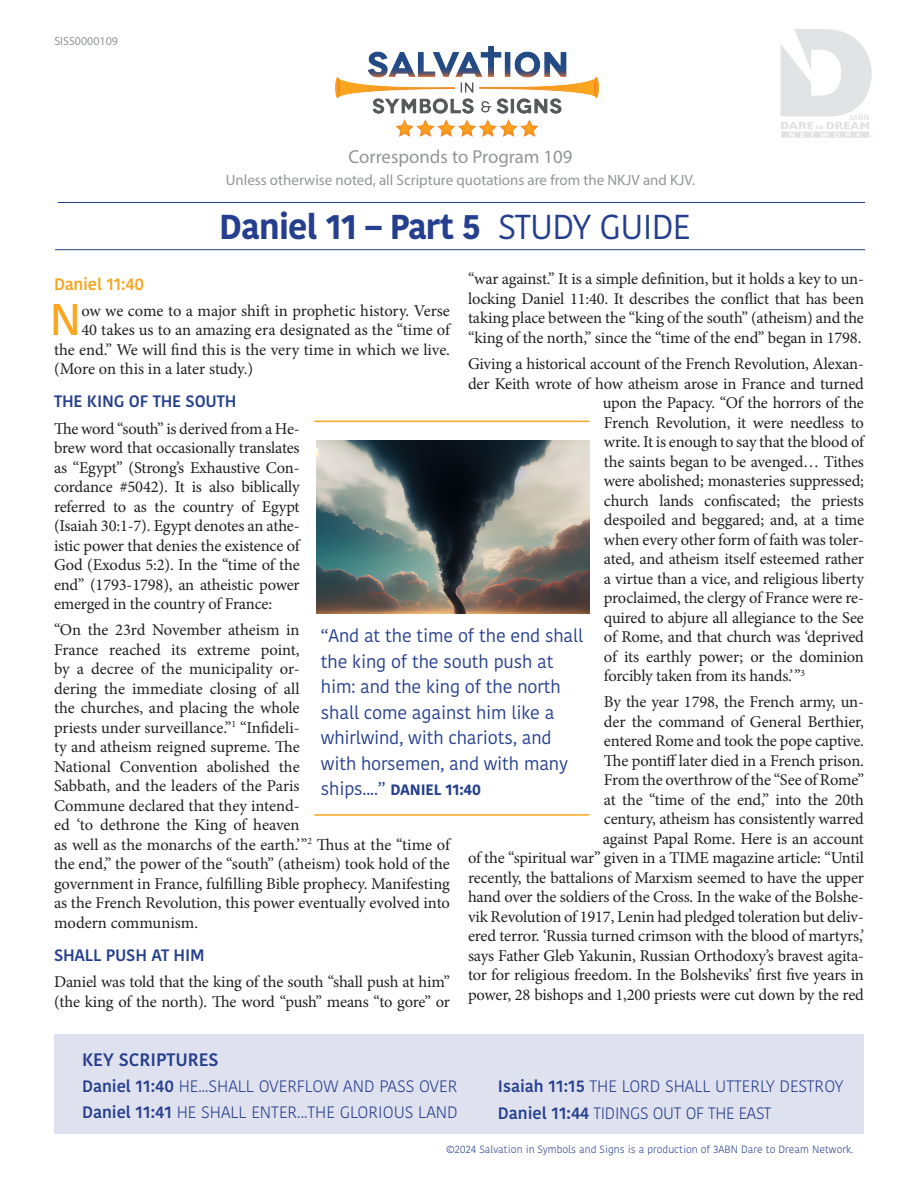
<style>
.page{position:relative;width:918px;height:1188px;background:#fff}
.page>*{position:absolute;margin:0;border:0;box-sizing:border-box;transform-origin:0 0}
.With_drop_cap{font:500 44.25px "Kohinoor Bangla";color:#f9a51f}
.t1{font:700 34.5px "Kohinoor Bangla";letter-spacing:-.02em;color:#253f8e}
.t2{font:18.75px "Myriad Pro";color:#939598}
.t3{font:18px/25.5px "Kohinoor Bangla";letter-spacing:-.01em;color:#253f8e}
.t4{font:600 18px "Kohinoor Bangla";color:#253f8e}
.With_drop_cap-2{font:16.5px/19.5px "Minion Pro";letter-spacing:-.01em;color:#231f20;text-align:justify}
.t5{font:300 16.5px "Kohinoor Bangla";color:#253f8e}
.With_drop_cap-3{font:600 16.5px "Kohinoor Bangla";letter-spacing:-.01em;color:#253f8e}
.With_drop_cap-4{font:600 16.5px "Kohinoor Bangla";letter-spacing:-.01em;color:#f9a51f}
.t6{font:15px "Myriad Pro";color:#939598}
.t7{font:700 15px "Kohinoor Bangla";letter-spacing:-.01em;color:#253f8e}
.t8{font:12px "Myriad Pro";color:#939598}
.t9{font:300 10.5px "Kohinoor Bangla";color:#253f8e}
.s1{font-weight:400}
.s2{font-weight:400;font-size:18px}
.s3{font-weight:600}
</style>
<div class="page">
<div style="left:54px;top:1035px;width:810px;height:99px;background:#e0e1ee"></div>
<hr style="left:314px;top:421px;width:275px;height:1px;background:#f9a51f">
<hr style="left:314px;top:814px;width:275px;height:2px;background:#f9a51f">
<img style="left:317px;top:440px;width:272px;height:174px">
<img style="left:335px;top:47px;width:264px;height:89px">
<svg style="left:781px;top:29px;width:92px;height:109px"></svg>
<hr style="left:58px;top:202px;width:807px;height:1px;background:#253f8e">
<hr style="left:55px;top:249px;width:810px;height:1px;background:#253f8e">
<p class="t8" style="left:54px;top:33px;width:65px">SISS0000109</p>
<p class="t2" style="left:348px;top:145px;width:226px">Corresponds to Program 109</p>
<p class="t6" style="left:226px;top:171px;width:471px">Unless otherwise noted, all Scripture quotations are from the NKJV and KJV.</p>
<p class="t1" style="left:219px;top:196px;width:473px">Daniel 11 – Part 5 <span class="s1">STUDY GUIDE</span></p>
<p class="With_drop_cap-2" style="left:468px;top:269px;width:398px">“war against.” It is a simple definition, but it holds a key to un&shy;locking Daniel 11:40. It describes the conflict that has been taking place between the “king of the south” (atheism) and the “king of the north,” since the “time of the end” began in 1798.</p>
<p class="With_drop_cap-2" style="left:468px;top:354px;width:398px">Giving a historical account of the French Revolution, Alexan-</p>
<p class="With_drop_cap-2" style="left:468px;top:374px;width:398px">der Keith wrote of how atheism arose in France and turned</p>
<p class="With_drop_cap-2" style="left:603px;top:393px;width:263px">upon the Papacy. “Of the horrors of the</p>
<p class="With_drop_cap-2" style="left:604px;top:413px;width:262px">French Revolution, it were needless to</p>
<p class="With_drop_cap-2" style="left:604px;top:432px;width:261px">write. It is enough to say that the blood of</p>
<p class="With_drop_cap-2" style="left:604px;top:452px;width:262px">the saints began to be avenged… Tithes</p>
<p class="With_drop_cap-2" style="left:604px;top:471px;width:262px">were abolished; monasteries suppressed;</p>
<p class="With_drop_cap-2" style="left:604px;top:491px;width:262px">church lands confiscated; the priests</p>
<p class="With_drop_cap-2" style="left:604px;top:510px;width:262px">despoiled and beggared; and, at a time</p>
<p class="With_drop_cap-2" style="left:604px;top:530px;width:262px">when every other form of faith was toler-</p>
<p class="With_drop_cap-2" style="left:604px;top:549px;width:262px">ated, and atheism itself esteemed rather</p>
<p class="With_drop_cap-2" style="left:604px;top:569px;width:262px">a virtue than a vice, and religious liberty</p>
<p class="With_drop_cap-2" style="left:604px;top:588px;width:262px">proclaimed, the clergy of France were re-</p>
<p class="With_drop_cap-2" style="left:604px;top:608px;width:262px">quired to abjure all allegiance to the See</p>
<p class="With_drop_cap-2" style="left:604px;top:627px;width:262px">of Rome, and that church was ‘deprived</p>
<p class="With_drop_cap-2" style="left:604px;top:647px;width:262px">of its earthly power; or the dominion</p>
<p class="With_drop_cap-2" style="left:604px;top:666px;width:203px">forcibly taken from its hands.’”<sup>3</sup></p>
<p class="With_drop_cap-2" style="left:468px;top:692px;width:398px;text-align:right">By the year 1798, the French army, un-<br>der the command of General Berthier,<br>entered Rome and took the pope captive.<br>The pontiff later died in a French prison.<br>From the overthrow of the “See of Rome”<br>at the “time of the end,” into the 20th<br>century, atheism has consistently warred<br>against Papal Rome. Here is an account<br>of the “spiritual war” given in a TIME magazine article: “Until recently, the battalions of Marxism seemed to have the upper hand over the soldiers of the Cross. In the wake of the Bolshe&shy;vik Revolution of 1917, Lenin had pledged toleration but deliv&shy;ered terror. ‘Russia turned crimson with the blood of martyrs,’ says Father Gleb Yakunin, Russian Orthodoxy’s bravest agita&shy;tor for religious freedom. In the Bolsheviks’ first five years in power, 28 bishops and 1,200 priests were cut down by the red</p>
<p class="With_drop_cap-4" style="left:54px;top:270px;width:92px">Daniel 11:40</p>
<p class="With_drop_cap" style="left:50px;top:284px;width:33px">N</p>
<p class="With_drop_cap-2" style="left:81px;top:301px;width:370px">ow we come to a major shift in prophetic history. Verse</p>
<p class="With_drop_cap-2" style="left:81px;top:320px;width:370px">40 takes us to an amazing era designated as the “time of</p>
<p class="With_drop_cap-2" style="left:54px;top:340px;width:398px">the end.” We will find this is the very time in which we live.</p>
<p class="With_drop_cap-2" style="left:54px;top:359px;width:201px">(More on this in a later study.)</p>
<p class="With_drop_cap-3" style="left:54px;top:388px;width:184px">THE KING OF THE SOUTH</p>
<p class="With_drop_cap-2" style="left:54px;top:419px;width:247px">The word “south” is derived from a He&shy;brew word that occasionally translates as “Egypt” (Strong’s Exhaustive Con&shy;cordance #5042). It is also biblically referred to as the country of Egypt (Isaiah 30:1-7). Egypt denotes an athe&shy;istic power that denies the existence of God (Exodus 5:2). In the “time of the end” (1793-1798), an atheistic power emerged in the country of France:</p>
<p class="With_drop_cap-2" style="left:54px;top:620px;width:398px;text-align:left">“On the 23rd November atheism in<br>France reached its extreme point,<br>by a decree of the municipality or-<br>dering the immediate closing of all<br>the churches, and placing the whole<br>priests under surveillance.”<sup>1</sup> “Infideli-<br>ty and atheism reigned supreme. The<br>National Convention abolished the<br>Sabbath, and the leaders of the Paris<br>Commune declared that they intend-<br>ed ‘to dethrone the King of heaven<br>as well as the monarchs of the earth.’”<sup>2</sup> Thus at the “time of the end,” the power of the “south” (atheism) took hold of the government in France, fulfilling Bible prophecy. Manifesting as the French Revolution, this power eventually evolved into modern communism.</p>
<p class="With_drop_cap-3" style="left:54px;top:941px;width:152px">SHALL PUSH AT HIM</p>
<p class="With_drop_cap-2" style="left:54px;top:972px;width:397px">Daniel was told that the king of the south “shall push at him” (the king of the north). The word “push” means “to gore” or</p>
<p class="t3" style="left:321px;top:623px;width:264px">“And at the time of the end shall the king of the south push at him: and the king of the north shall come against him like a whirlwind, with chariots, and with horsemen, and with many</p>
<p class="t7" style="left:321px;top:777px;width:162px"><span class="s2">ships....”</span> DANIEL 11:40</p>
<p class="t4" style="left:82px;top:1045px;width:138px">KEY SCRIPTURES</p>
<p class="t5" style="left:82px;top:1074px;width:377px"><span class="s3">Daniel 11:40</span> HE...SHALL OVERFLOW AND PASS OVER</p>
<p class="t5" style="left:82px;top:1100px;width:377px"><span class="s3">Daniel 11:41</span> HE SHALL ENTER...THE GLORIOUS LAND</p>
<p class="t5" style="left:498px;top:1074px;width:347px"><span class="s3">Isaiah 11:15</span> THE LORD SHALL UTTERLY DESTROY</p>
<p class="t5" style="left:498px;top:1101px;width:275px"><span class="s3">Daniel 11:44</span> TIDINGS OUT OF THE EAST</p>
<p class="t9" style="left:446px;top:1141px;width:409px">©2024 Salvation in Symbols and Signs is a production of 3ABN Dare to Dream Network.</p>
</div>
